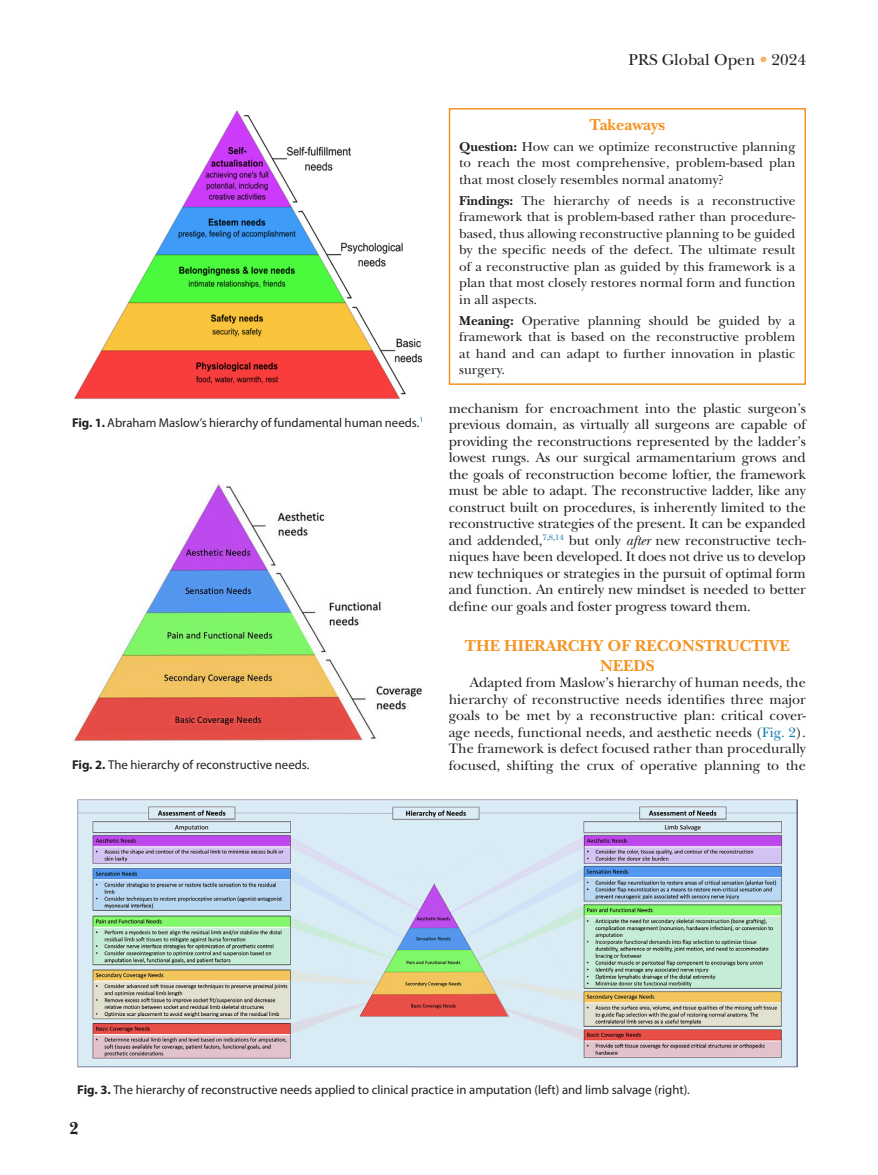
<style>
.page{position:relative;width:878px;height:1175px;background:#fff}
.page>*{position:absolute;margin:0;border:0;box-sizing:border-box;transform-origin:0 0}
.t1{font:700 18px "New Baskerville Std";color:#231f20}
.t2{font:700 16.5px/19.5px "New Baskerville Std";color:#f39423;text-align:center}
.t3{font:16.5px "New Baskerville Std";color:#231f20}
.t4{font:14.25px/16.5px "New Baskerville Std";letter-spacing:-.005em;color:#231f20;text-align:justify}
.t5{font:13.5px/16.5px "New Baskerville Std";color:#231f20;text-align:justify}
.t6{font:12.75px "Myriad Pro";color:#231f20}
.s1{color:#f7b163}
.s2{font-weight:700}
.s3{font-style:italic}
.s4{color:#0f7eac}
</style>
<div class="page">
<div style="left:448px;top:108px;width:358px;height:277px;border:2px solid #f39423"></div>
<img style="left:74px;top:110px;width:349px;height:289px">
<img style="left:72px;top:484px;width:350px;height:258px">
<img style="left:77px;top:799px;width:720px;height:268px">
<p class="t3" style="left:628px;top:50px;width:179px">PRS Global Open <span class="s1">•</span> 2024</p>
<p class="t6" style="left:72px;top:414px;width:353px"><span class="s2">Fig. 1.</span> Abraham Maslow’s hierarchy of fundamental human needs.<sup>1</sup></p>
<p class="t6" style="left:72px;top:756px;width:239px"><span class="s2">Fig. 2.</span> The hierarchy of reconstructive needs.</p>
<p class="t2" style="left:589px;top:115px;width:77px">Takeaways</p>
<p class="t5" style="left:459px;top:138px;width:338px"><span class="s2">Question:</span> How can we optimize reconstructive planning to reach the most comprehensive, problem-based plan that most closely resembles normal anatomy?</p>
<p class="t5" style="left:459px;top:192px;width:338px"><span class="s2">Findings:</span> The hierarchy of needs is a reconstructive framework that is problem-based rather than procedure&shy;based, thus allowing reconstructive planning to be guided by the specific needs of the defect. The ultimate result of a reconstructive plan as guided by this framework is a plan that most closely restores normal form and function in all aspects.</p>
<p class="t5" style="left:459px;top:312px;width:338px"><span class="s2">Meaning:</span> Operative planning should be guided by a framework that is based on the reconstructive problem at hand and can adapt to further innovation in plastic surgery.</p>
<p class="t4" style="left:448px;top:400px;width:359px">mechanism for encroachment into the plastic surgeon’s previous domain, as virtually all surgeons are capable of providing the reconstructions represented by the ladder’s lowest rungs. As our surgical armamentarium grows and the goals of reconstruction become loftier, the framework must be able to adapt. The reconstructive ladder, like any construct built on procedures, is inherently limited to the reconstructive strategies of the present. It can be expanded and addended,<sup>7</sup><sup>,</sup><sup>8</sup><sup>,</sup><sup>14</sup> but only <span class="s3">after</span> new reconstructive tech&shy;niques have been developed. It does not drive us to develop new techniques or strategies in the pursuit of optimal form and function. An entirely new mindset is needed to better define our goals and foster progress toward them.</p>
<p class="t2" style="left:465px;top:636px;width:326px">THE HIERARCHY OF RECONSTRUCTIVE<br>NEEDS</p>
<p class="t4" style="left:448px;top:674px;width:359px;text-indent:21px">Adapted from Maslow’s hierarchy of human needs, the hierarchy of reconstructive needs identifies three major goals to be met by a reconstructive plan: critical cover&shy;age needs, functional needs, and aesthetic needs (<span class="s4">Fig. 2</span>).<br>The framework is defect focused rather than procedurally focused, shifting the crux of operative planning to the</p>
<p class="t6" style="left:77px;top:1081px;width:614px"><span class="s2">Fig. 3.</span> The hierarchy of reconstructive needs applied to clinical practice in amputation (left) and limb salvage (right).</p>
<p class="t1" style="left:69px;top:1118px;width:11px">2</p>
</div>
